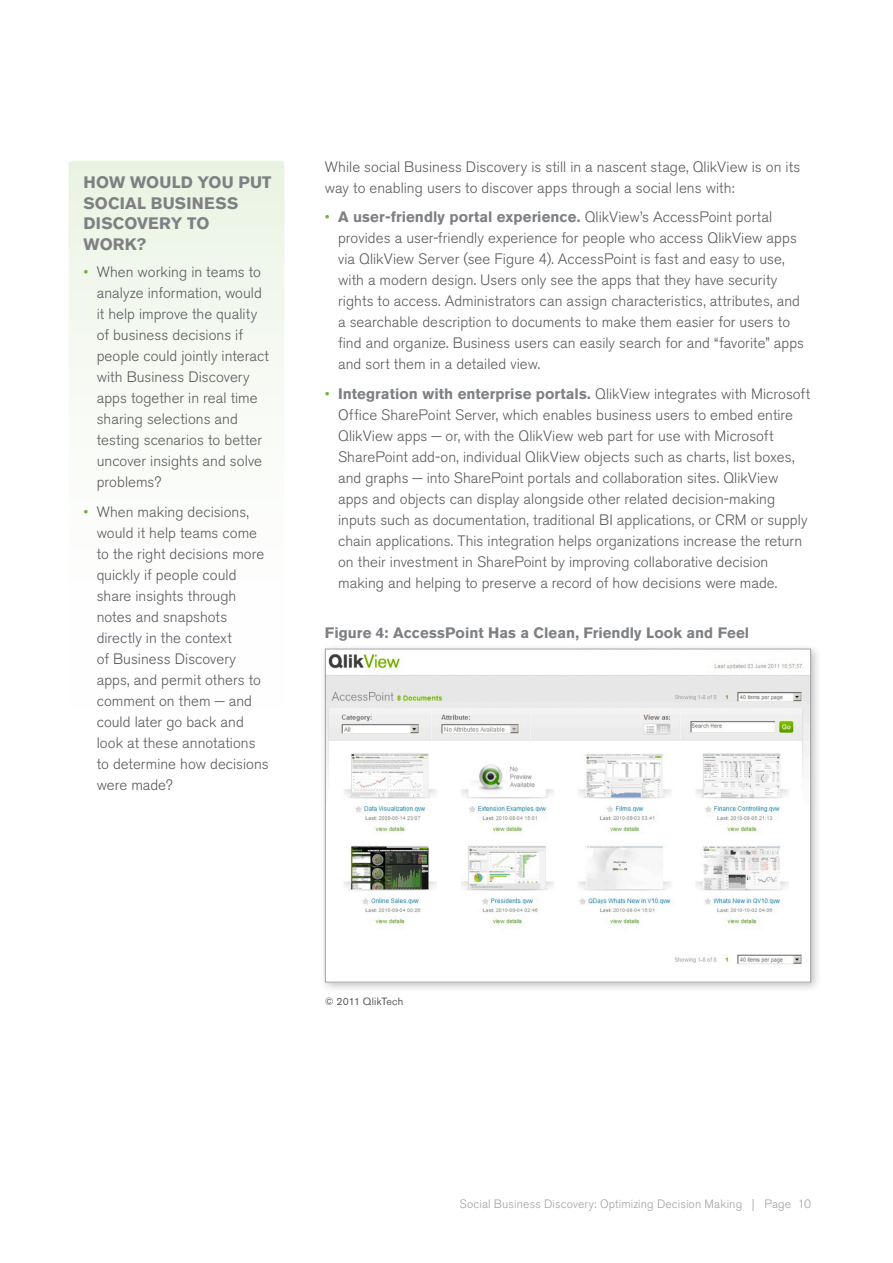
<style>
.page{position:relative;width:893px;height:1263px;background:#fff}
.page>*{position:absolute;margin:0;border:0;box-sizing:border-box;transform-origin:0 0}
.HEADER_4_-_SIDE_COLU{font:700 16.5px/20.4px "Akzidenz Grotesk BQ";letter-spacing:.01em;color:#7e8083}
.BODY{font:300 15px/21px "Akzidenz Grotesk BQ";letter-spacing:.005em;color:#5a5a5d}
.GRAPHIC_-_Header_1{font:700 15px "Akzidenz Grotesk BQ";letter-spacing:.005em;color:#7e8083}
.t1{font:300 12px "Akzidenz Grotesk BQ";letter-spacing:.01em;color:#a0a1a5}
.GRAPHIC_-_Header_1-2{font:10.5px "Akzidenz Grotesk BQ";letter-spacing:.015em;color:#5a5a5d}
.s1{color:#6cb43f}
.s2{font-weight:700;color:#7e8083}
</style>
<div class="page">
<div style="left:68px;top:161px;width:216px;height:589px;background:linear-gradient(to bottom,#edf5e7,#fff);border-radius:4px"></div>
<div style="left:319px;top:643px;width:503px;height:350px;background:#231f20;opacity:.27"></div>
<img style="left:327px;top:651px;width:482px;height:329px">
<div style="left:325px;top:649px;width:486px;height:333px;border:1px solid #a0a1a5"></div>
<p class="HEADER_4_-_SIDE_COLU" style="left:84px;top:172px;width:189px">HOW WOULD YOU PUT<br>SOCIAL BUSINESS<br>DISCOVERY TO<br>WORK?</p>
<p class="BODY" style="left:97px;top:262px;width:174px;text-indent:-13px"><span class="s1">•</span> When working in teams to analyze information, would it help improve the quality of business decisions if people could jointly interact with Business Discovery apps together in real time sharing selections and testing scenarios to better uncover insights and solve problems?</p>
<p class="BODY" style="left:97px;top:502px;width:174px;text-indent:-13px"><span class="s1">•</span> When making decisions, would it help teams come to the right decisions more quickly if people could share insights through notes and snapshots directly in the context<br>of Business Discovery apps, and permit others to comment on them — and could later go back and look at these annotations to determine how decisions were made?</p>
<p class="BODY" style="left:325px;top:156px;width:477px">While social Business Discovery is still in a nascent stage, QlikView is on its way to enabling users to discover apps through a social lens with:</p>
<p class="BODY" style="left:338px;top:207px;width:467px;text-indent:-13px"><span class="s1">•</span> <span class="s2">A user-friendly portal experience.</span> QlikView’s AccessPoint portal provides a user-friendly experience for people who access QlikView apps via QlikView Server (see Figure 4). AccessPoint is fast and easy to use, with a modern design. Users only see the apps that they have security rights to access. Administrators can assign characteristics, attributes, and a searchable description to documents to make them easier for users to find and organize. Business users can easily search for and “favorite” apps and sort them in a detailed view.</p>
<p class="BODY" style="left:338px;top:384px;width:473px;text-indent:-13px"><span class="s1">•</span> <span class="s2">Integration with enterprise portals.</span> QlikView integrates with Microsoft Office SharePoint Server, which enables business users to embed entire QlikView apps — or, with the QlikView web part for use with Microsoft SharePoint add-on, individual QlikView objects such as charts, list boxes, and graphs — into SharePoint portals and collaboration sites. QlikView apps and objects can display alongside other related decision-making inputs such as documentation, traditional BI applications, or CRM or supply chain applications. This integration helps organizations increase the return on their investment in SharePoint by improving collaborative decision making and helping to preserve a record of how decisions were made.</p>
<p class="GRAPHIC_-_Header_1" style="left:325px;top:624px;width:426px">Figure 4: AccessPoint Has a Clean, Friendly Look and Feel</p>
<p class="GRAPHIC_-_Header_1-2" style="left:325px;top:995px;width:80px">© 2011 QlikTech</p>
<p class="t1" style="left:459px;top:1197px;width:353px">Social Business Discovery: Optimizing Decision Making | Page 10</p>
</div>
